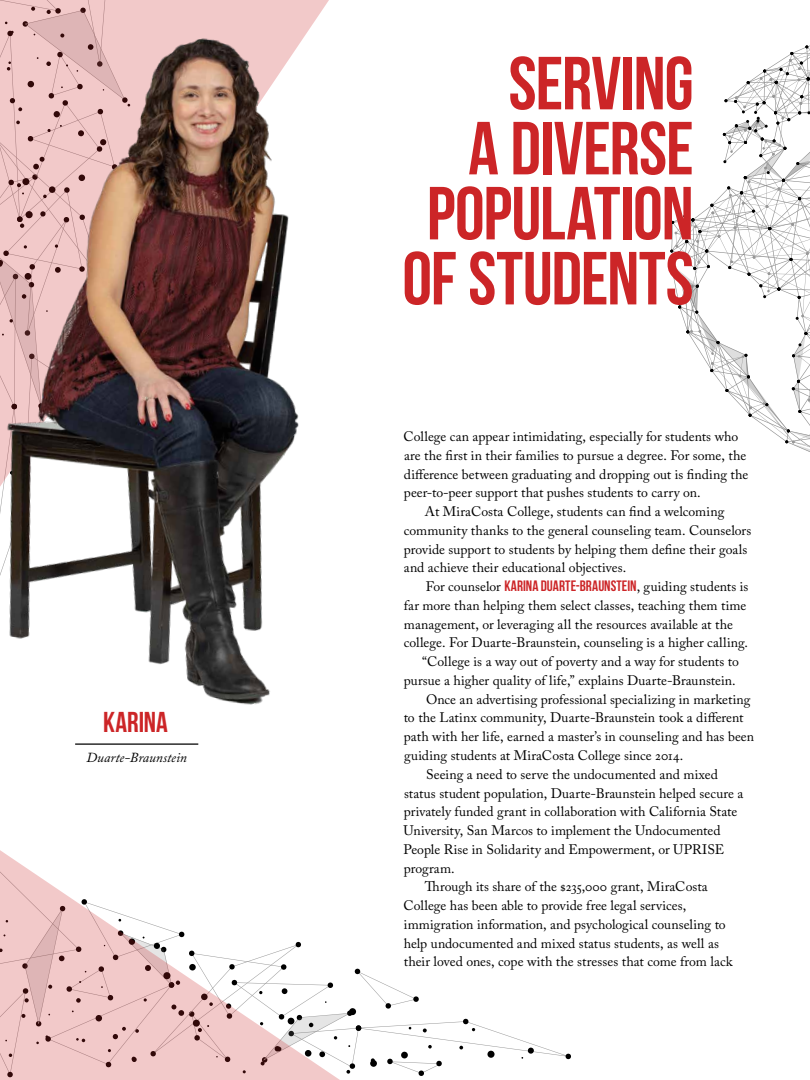
<style>
.page{position:relative;width:810px;height:1080px;background:#fff}
.page>*{position:absolute;margin:0;border:0;box-sizing:border-box;transform-origin:0 0}
.t1{font:75px/65px "Bebas Neue";letter-spacing:-.015em;color:#cc2527;text-align:right}
.t2{font:28.75px "Bebas Neue";color:#cc2527}
.t3{font:13.75px "Adobe Caslon Pro";color:#000}
.t4{font:italic 13.75px "Adobe Caslon Pro";color:#000}
.s1{font-family:"Bebas Neue";font-weight:700;font-size:15px;color:#cc2527}
</style>
<div class="page">
<svg style="left:670px;top:45px;width:140px;height:407px"></svg>
<svg style="left:0;top:850px;width:504px;height:230px"></svg>
<img style="left:0;top:0;width:329px;height:705px">
<hr style="left:75px;top:743px;width:123px;height:2px;background:#000">
<h2 class="t2" style="left:103px;top:706px;width:66px">KARINA</h2>
<p class="t4" style="left:86px;top:749px;width:102px">Duarte-Braunstein</p>
<h1 class="t1" style="left:402px;top:50px;width:293px">SERVING<br>A DIVERSE<br>POPULATION<br>OF STUDENTS</h1>
<p class="t3" style="left:404px;top:428px;width:336px">College can appear intimidating, especially for students who</p>
<p class="t3" style="left:404px;top:447px;width:344px">are the first in their families to pursue a degree. For some, the</p>
<p class="t3" style="left:404px;top:466px;width:346px">difference between graduating and dropping out is finding the</p>
<p class="t3" style="left:404px;top:485px;width:298px">peer-to-peer support that pushes students to carry on.</p>
<p class="t3" style="left:425px;top:503px;width:301px">At MiraCosta College, students can find a welcoming</p>
<p class="t3" style="left:404px;top:522px;width:349px">community thanks to the general counseling team. Counselors</p>
<p class="t3" style="left:404px;top:541px;width:345px">provide support to students by helping them define their goals</p>
<p class="t3" style="left:404px;top:560px;width:224px">and achieve their educational objectives.</p>
<p class="t3" style="left:426px;top:578px;width:324px">For counselor <span class="s1">KARINA DUARTE-BRAUNSTEIN</span>, guiding students is</p>
<p class="t3" style="left:404px;top:597px;width:344px">far more than helping them select classes, teaching them time</p>
<p class="t3" style="left:404px;top:616px;width:331px">management, or leveraging all the resources available at the</p>
<p class="t3" style="left:404px;top:635px;width:346px">college. For Duarte-Braunstein, counseling is a higher calling.</p>
<p class="t3" style="left:422px;top:653px;width:318px">“College is a way out of poverty and a way for students to</p>
<p class="t3" style="left:404px;top:672px;width:333px">pursue a higher quality of life,” explains Duarte-Braunstein.</p>
<p class="t3" style="left:426px;top:691px;width:326px">Once an advertising professional specializing in marketing</p>
<p class="t3" style="left:404px;top:710px;width:341px">to the Latinx community, Duarte-Braunstein took a different</p>
<p class="t3" style="left:404px;top:728px;width:352px">path with her life, earned a master’s in counseling and has been</p>
<p class="t3" style="left:404px;top:747px;width:281px">guiding students at MiraCosta College since 2014.</p>
<p class="t3" style="left:426px;top:766px;width:293px">Seeing a need to serve the undocumented and mixed</p>
<p class="t3" style="left:404px;top:785px;width:341px">status student population, Duarte-Braunstein helped secure a</p>
<p class="t3" style="left:404px;top:803px;width:335px">privately funded grant in collaboration with California State</p>
<p class="t3" style="left:404px;top:822px;width:319px">University, San Marcos to implement the Undocumented</p>
<p class="t3" style="left:403px;top:841px;width:322px">People Rise in Solidarity and Empowerment, or UPRISE</p>
<p class="t3" style="left:404px;top:860px;width:52px">program.</p>
<p class="t3" style="left:425px;top:878px;width:284px">Through its share of the $235,000 grant, MiraCosta</p>
<p class="t3" style="left:404px;top:897px;width:284px">College has been able to provide free legal services,</p>
<p class="t3" style="left:404px;top:916px;width:323px">immigration information, and psychological counseling to</p>
<p class="t3" style="left:404px;top:935px;width:317px">help undocumented and mixed status students, as well as</p>
<p class="t3" style="left:404px;top:954px;width:330px">their loved ones, cope with the stresses that come from lack</p>
</div>
